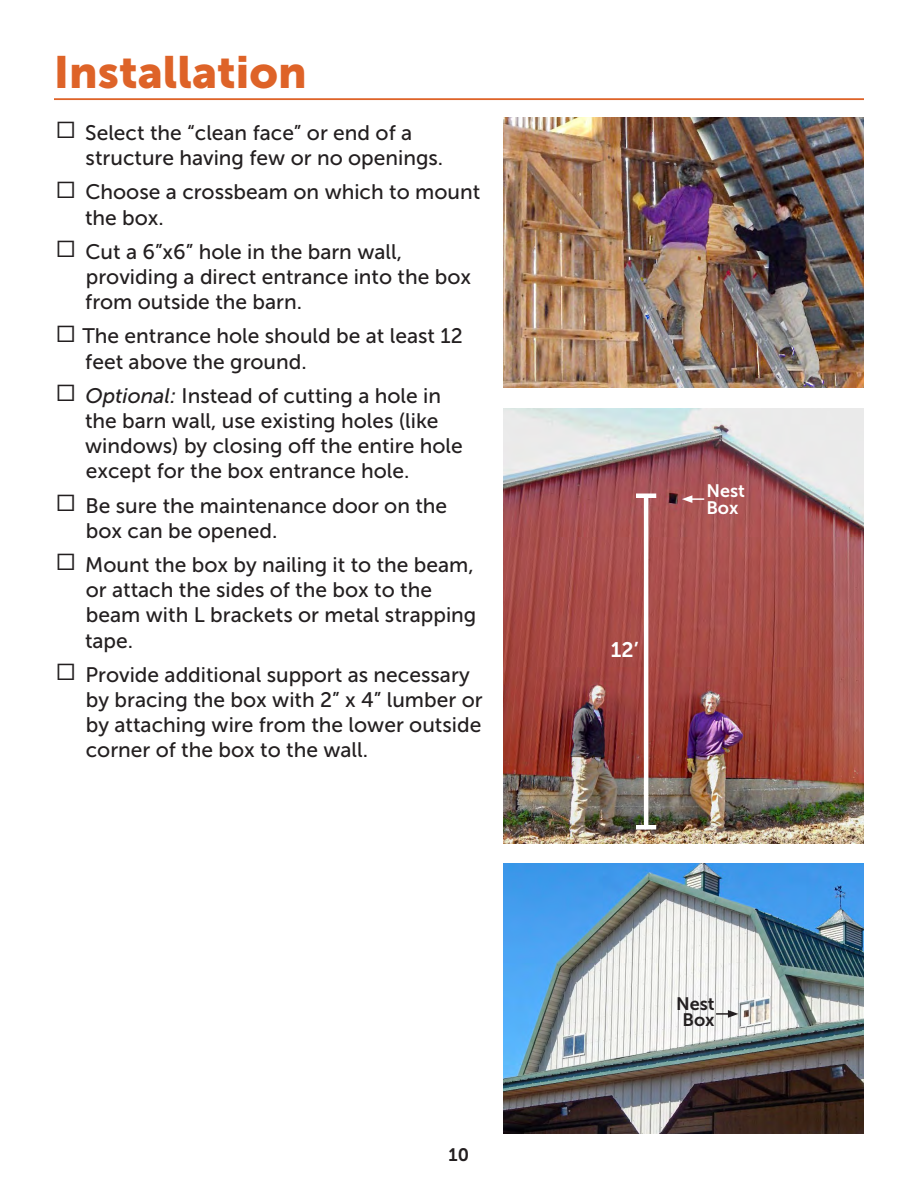
<style>
.page{position:relative;width:918px;height:1188px;background:#fff}
.page>*{position:absolute;margin:0;border:0;box-sizing:border-box;transform-origin:0 0}
.Heading{font:45px "Museo Sans 900";color:#de6328}
.t1{font:21px/25.2px "Museo Sans 500";color:#231f20}
.t2{font:21px "Museo Sans 700";color:#fff}
.t3{font:18px/16.5px "Museo Sans 700";color:#231f20;text-align:center}
.t4{font:18px/16.5px "Museo Sans 700";color:#fff}
.s1{font-family:"Proxima Nova";font-size:28.5px}
.s2{font-style:italic}
</style>
<div class="page">
<hr style="left:54px;top:98px;width:810px;height:2px;background:#de6328">
<img style="left:503px;top:409px;width:361px;height:435px">
<img style="left:503px;top:863px;width:361px;height:271px">
<img style="left:503px;top:117px;width:361px;height:271px">
<hr style="left:644px;top:496px;width:4px;height:331px;background:#fff">
<div style="left:636px;top:825px;width:20px;height:5px;background:#fff"></div>
<hr style="left:636px;top:494px;width:20px;height:4px;background:#fff">
<svg style="left:682px;top:495px;width:22px;height:8px"></svg>
<svg style="left:716px;top:1010px;width:22px;height:8px"></svg>
<p class="Heading" style="left:54px;top:46px;width:254px">Installation</p>
<p class="t1" style="left:86px;top:120px;width:359px;text-indent:-29px"><span class="s1">☐</span> Select the “clean face” or end of a structure having few or no openings.</p>
<p class="t1" style="left:85px;top:180px;width:397px;text-indent:-28px"><span class="s1">☐</span> Choose a crossbeam on which to mount the box.</p>
<p class="t1" style="left:85px;top:239px;width:387px;text-indent:-29px"><span class="s1">☐</span> Cut a 6”x6” hole in the barn wall, providing a direct entrance into the box from outside the barn.</p>
<p class="t1" style="left:85px;top:324px;width:379px;text-indent:-29px"><span class="s1">☐</span> The entrance hole should be at least 12 feet above the ground.</p>
<p class="t1" style="left:85px;top:383px;width:379px;text-indent:-28px"><span class="s1">☐</span> <span class="s2">Optional:</span> Instead of cutting a hole in the barn wall, use existing holes (like windows) by closing off the entire hole except for the box entrance hole.</p>
<p class="t1" style="left:86px;top:493px;width:363px;text-indent:-29px"><span class="s1">☐</span> Be sure the maintenance door on the box can be opened.</p>
<p class="t1" style="left:85px;top:552px;width:393px;text-indent:-28px"><span class="s1">☐</span> Mount the box by nailing it to the beam, or attach the sides of the box to the beam with L brackets or metal strapping tape.</p>
<p class="t1" style="left:86px;top:662px;width:398px;text-indent:-29px"><span class="s1">☐</span> Provide additional support as necessary by bracing the box with 2” x 4” lumber or by attaching wire from the lower outside corner of the box to the wall.</p>
<p class="t3" style="left:448px;top:1147px;width:22px">10</p>
<p class="t2" style="left:611px;top:638px;width:29px">12’</p>
<p class="t4" style="left:706px;top:483px;width:40px">Nest<br>Box</p>
<p class="t3" style="left:676px;top:995px;width:40px">Nest<br>Box</p>
</div>
